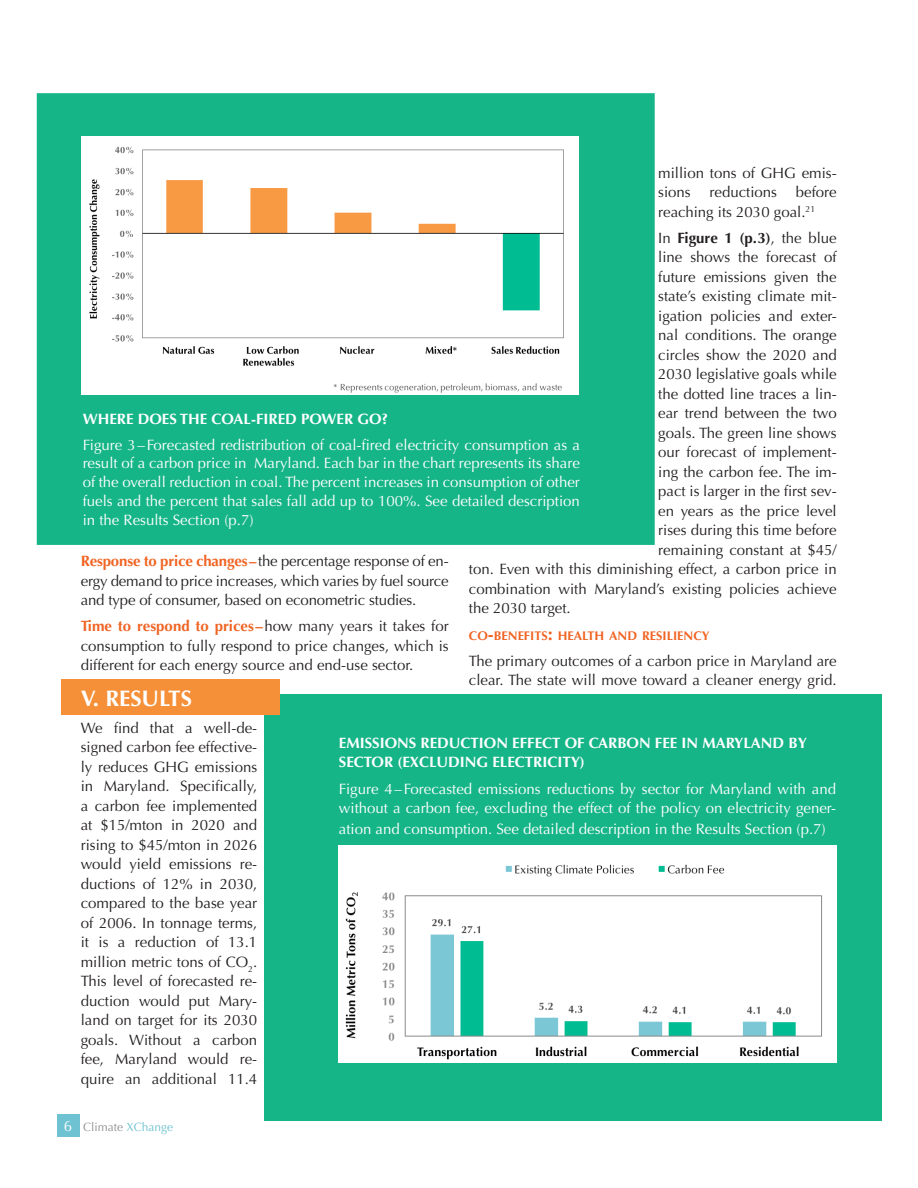
<style>
.page{position:relative;width:918px;height:1188px;background:#fff}
.page>*{position:absolute;margin:0;border:0;box-sizing:border-box;transform-origin:0 0}
.Section_Header{font:700 22.5px "Optima";color:#fff}
.Body_Text{font:15px/19.5px "Optima";color:#231f20;text-align:justify}
.Body_Text-2{font:15px/18.9px "Optima";color:#fff}
.Body_Text-3{font:700 15px "Optima";color:#fff}
.Body_Text-4{font:700 15px "Optima";color:#231f20}
.Body_Text-5{font:700 12.6px "Optima";color:#f06423}
.t1{font:12px "Optima";color:#8f9194}
.s1{font-weight:400}
.s2{font-size:18px}
.s3{font-weight:700;color:#f06423}
.s4{font-size:15px;color:#fff}
.s5{color:#6ec2d1}
</style>
<div class="page">
<div style="left:57px;top:1115px;width:23px;height:22px;background:#6ec2d1"></div>
<div style="left:37px;top:93px;width:618px;height:452px;background:#16b588"></div>
<div style="left:264px;top:694px;width:618px;height:427px;background:#16b588"></div>
<img style="left:339px;top:845px;width:497px;height:217px">
<div style="left:61px;top:679px;width:219px;height:36px;background:#f69038"></div>
<img style="left:81px;top:136px;width:498px;height:259px">
<p class="Body_Text" style="left:658px;top:163px;width:180px">million tons of GHG emis&shy;sions</p>
<p class="Body_Text" style="left:658px;top:182px;width:180px;text-indent:138px">before reaching its 2030 goal.<sup>21</sup></p>
<p class="Body_Text-4" style="left:658px;top:229px;width:180px"><span class="s1">In</span> Figure 1 (p.3)<span class="s1">, the blue</span></p>
<p class="Body_Text" style="left:658px;top:248px;width:180px">line shows the forecast of</p>
<p class="Body_Text" style="left:658px;top:267px;width:180px">future emissions given the</p>
<p class="Body_Text" style="left:658px;top:287px;width:180px">state’s existing climate mit-</p>
<p class="Body_Text" style="left:658px;top:306px;width:180px">igation policies and exter-</p>
<p class="Body_Text" style="left:658px;top:326px;width:180px">nal conditions. The orange</p>
<p class="Body_Text" style="left:658px;top:345px;width:180px">circles show the 2020 and</p>
<p class="Body_Text" style="left:658px;top:365px;width:180px">2030 legislative goals while</p>
<p class="Body_Text" style="left:658px;top:384px;width:180px">the dotted line traces a lin-</p>
<p class="Body_Text" style="left:658px;top:404px;width:180px">ear trend between the two</p>
<p class="Body_Text" style="left:658px;top:423px;width:180px">goals. The green line shows</p>
<p class="Body_Text" style="left:658px;top:443px;width:180px">our forecast of implement-</p>
<p class="Body_Text" style="left:658px;top:462px;width:180px">ing the carbon fee. The im-</p>
<p class="Body_Text" style="left:658px;top:482px;width:180px">pact is larger in the first sev-</p>
<p class="Body_Text" style="left:658px;top:501px;width:180px">en years as the price level</p>
<p class="Body_Text" style="left:658px;top:521px;width:180px">rises during this time before</p>
<p class="Body_Text" style="left:658px;top:540px;width:180px">remaining constant at $45/</p>
<p class="Body_Text" style="left:469px;top:560px;width:369px">ton. Even with this diminishing effect, a carbon price in</p>
<p class="Body_Text" style="left:469px;top:579px;width:369px">combination with Maryland’s existing policies achieve</p>
<p class="Body_Text" style="left:469px;top:599px;width:103px">the 2030 target.</p>
<p class="Body_Text-5" style="left:469px;top:628px;width:242px">CO<span class="s2">-</span>BENEFITS<span class="s2">:</span> HEALTH AND RESILIENCY</p>
<p class="Body_Text" style="left:469px;top:651px;width:369px">The primary outcomes of a carbon price in Maryland are clear. The state will move toward a cleaner energy grid.</p>
<p class="Body_Text" style="left:710px;top:182px;width:69px">reductions</p>
<p class="Body_Text-3" style="left:83px;top:410px;width:307px">WHERE DOES THE COAL-FIRED POWER GO?</p>
<p class="Body_Text-2" style="left:83px;top:435px;width:499px;text-align:justify">Figure 3–Forecasted redistribution of coal-fired electricity consumption as a result of a carbon price in Maryland. Each bar in the chart represents its share of the overall reduction in coal. The percent increases in consumption of other fuels and the percent that sales fall add up to 100%. See detailed description in the Results Section (p.7)</p>
<p class="Body_Text" style="left:81px;top:551px;width:370px"><span class="s3">Response to price changes–</span>the percentage response of en&shy;ergy demand to price increases, which varies by fuel source and type of consumer, based on econometric studies.</p>
<p class="Body_Text" style="left:81px;top:617px;width:370px"><span class="s3">Time to respond to prices–</span>how many years it takes for consumption to fully respond to price changes, which is different for each energy source and end-use sector.</p>
<p class="Section_Header" style="left:81px;top:686px;width:113px">V. RESULTS</p>
<p class="Body_Text" style="left:81px;top:718px;width:178px">We find that a well-de&shy;signed carbon fee effective&shy;ly reduces GHG emissions in Maryland. Specifically, a carbon fee implemented at $15/mton in 2020 and rising to $45/mton in 2026 would yield emissions re&shy;ductions of 12% in 2030, compared to the base year of 2006. In tonnage terms, it is a reduction of 13.1 million metric tons of CO<sub>2</sub>.<br>This level of forecasted re&shy;duction would put Mary&shy;land on target for its 2030 goals. Without a carbon fee, Maryland would re&shy;quire an additional 11.4</p>
<p class="Body_Text-3" style="left:339px;top:734px;width:469px">EMISSIONS REDUCTION EFFECT OF CARBON FEE IN MARYLAND BY</p>
<p class="Body_Text-3" style="left:339px;top:754px;width:248px">SECTOR (EXCLUDING ELECTRICITY)</p>
<p class="Body_Text-2" style="left:339px;top:779px;width:499px;line-height:19.5px">Figure 4–Forecasted emissions reductions by sector for Maryland with and without a carbon fee, excluding the effect of the policy on electricity gener-</p>
<p class="Body_Text-2" style="left:339px;top:820px;width:488px">ation and consumption. See detailed description in the Results Section (p.7)</p>
<p class="t1" style="left:64px;top:1120px;width:111px"><span class="s4">6</span> Climate <span class="s5">XChange</span></p>
</div>
